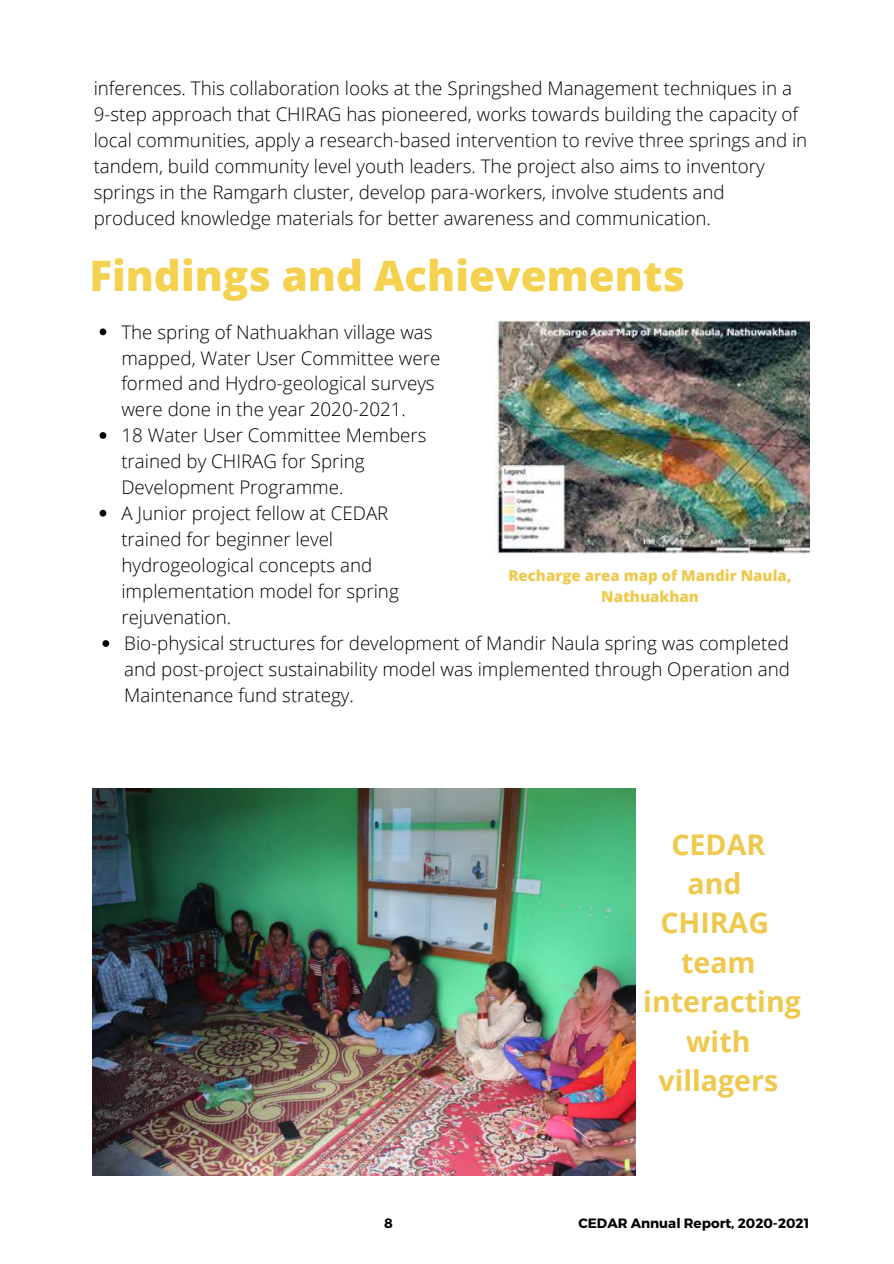
<style>
.page{position:relative;width:894px;height:1264px;background:#fff}
.page>*{position:absolute;margin:0;border:0;box-sizing:border-box;transform-origin:0 0}
.t1{font:800 42px "Open Sans";color:#f4d24f}
.t2{font:700 28.5px/39.5px "Open Sans";color:#eec94d;text-align:center}
.t3{font:300 18.75px/26px "Open Sans";color:#000}
.t4{font:800 15px/20.2px "Open Sans";color:#eec94d;text-align:center}
.t5{font:700 13.5px "Montserrat";color:#000}
</style>
<div class="page">
<img style="left:494px;top:320px;width:315px;height:233px">
<img style="left:92px;top:788px;width:543px;height:387px">
<svg style="left:99px;top:328px;width:7px;height:7px"></svg>
<svg style="left:99px;top:432px;width:7px;height:7px"></svg>
<svg style="left:99px;top:510px;width:7px;height:6px"></svg>
<svg style="left:102px;top:640px;width:7px;height:7px"></svg>
<p class="t3" style="left:94px;top:75px;width:715px">inferences. This collaboration looks at the Springshed Management techniques in a 9-step approach that CHIRAG has pioneered, works towards building the capacity of local communities, apply a research-based intervention to revive three springs and in tandem, build community level youth leaders. The project also aims to inventory springs in the Ramgarh cluster, develop para-workers, involve students and produced knowledge materials for better awareness and communication.</p>
<h1 class="t1" style="left:89px;top:246px;width:596px">Findings and Achievements</h1>
<p class="t3" style="left:121px;top:318px;width:670px">The spring of Nathuakhan village was<br>mapped, Water User Committee were<br>formed and Hydro-geological surveys<br>were done in the year 2020-2021.<br>18 Water User Committee Members<br>trained by CHIRAG for Spring<br>Development Programme.<br>A Junior project fellow at CEDAR<br>trained for beginner level<br>hydrogeological concepts and<br>implementation model for spring<br>rejuvenation.<br>Bio-physical structures for development of Mandir Naula spring was completed and post-project sustainability model was implemented through Operation and Maintenance fund strategy.</p>
<p class="t4" style="left:508px;top:565px;width:284px">Recharge area map of Mandir Naula,<br>Nathuakhan</p>
<h2 class="t2" style="left:643px;top:823px;width:159px">CEDAR<br>and<br>CHIRAG team interacting with villagers</h2>
<p class="t5" style="left:384px;top:1214px;width:10px">8</p>
<p class="t5" style="left:578px;top:1214px;width:232px">CEDAR Annual Report, 2020-2021</p>
</div>
